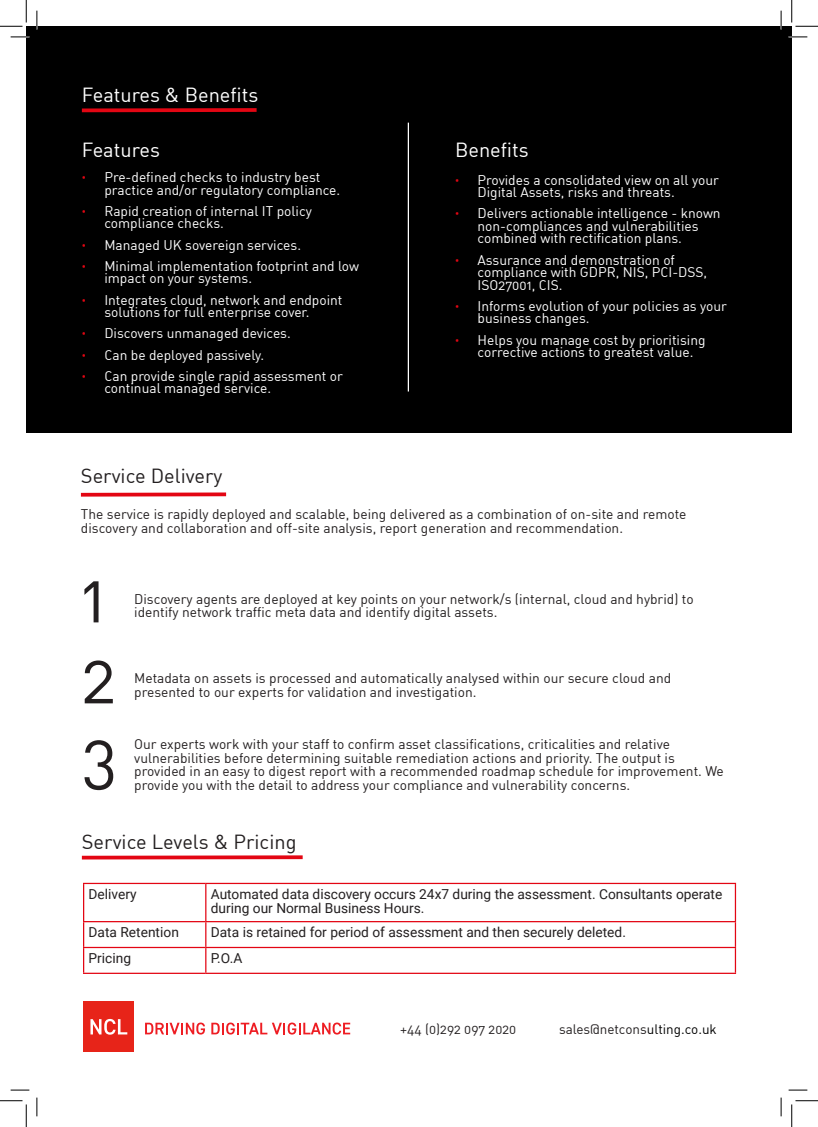
<style>
.page{position:relative;width:818px;height:1127px;background:#fff}
.page>*{position:absolute;margin:0;border:0;box-sizing:border-box;transform-origin:0 0}
.t1{font:68.75px "DIN Regular Alternate";color:#231f20}
.t2{font:20px "DIN Regular Alternate";color:#231f20}
.t3{font:20px "DIN Regular Alternate";color:#fff}
.t4{font:13.75px/12.5px "DIN Regular Alternate";color:#fff}
.t5{font:13.75px/13.8px "DIN Regular Alternate";color:#231f20}
.t6{font:13.75px/13.8px "Roboto";color:#231f20}
.t7{font:13.5px "DIN Regular Alternate";color:#231f20}
.s1{font-family:"Roboto";font-size:12.5px;color:#e30613}
.s2{color:#000}
</style>
<div class="page">
<div style="left:26px;top:26px;width:766px;height:406px;background:#000"></div>
<svg style="left:81px;top:108px;width:176px;height:5px"></svg>
<hr style="left:408px;top:123px;width:1px;height:268px;background:#fff">
<svg style="left:80px;top:492px;width:147px;height:5px"></svg>
<svg style="left:81px;top:855px;width:222px;height:5px"></svg>
<hr style="left:83px;top:920px;width:123px;height:2px;background:#e30613">
<hr style="left:206px;top:920px;width:530px;height:2px;background:#e30613">
<hr style="left:83px;top:946px;width:123px;height:1px;background:#e30613">
<hr style="left:206px;top:946px;width:530px;height:1px;background:#e30613">
<hr style="left:83px;top:882px;width:123px;height:1px;background:#e30613">
<hr style="left:83px;top:883px;width:1px;height:37px;background:#e30613">
<hr style="left:206px;top:882px;width:530px;height:1px;background:#e30613">
<hr style="left:205px;top:883px;width:1px;height:37px;background:#e30613">
<hr style="left:735px;top:883px;width:1px;height:37px;background:#e30613">
<svg style="left:83px;top:922px;width:1px;height:50px"></svg>
<svg style="left:205px;top:922px;width:1px;height:50px"></svg>
<svg style="left:735px;top:922px;width:1px;height:50px"></svg>
<hr style="left:83px;top:972px;width:123px;height:1px;background:#e30613">
<hr style="left:206px;top:972px;width:530px;height:1px;background:#e30613">
<div style="left:83px;top:1001px;width:50px;height:50px;background:#e72419"></div>
<svg style="left:90px;top:1019px;width:37px;height:15px"></svg>
<svg style="left:145px;top:1022px;width:60px;height:12px"></svg>
<svg style="left:211px;top:1022px;width:139px;height:12px"></svg>
<svg style="left:11px;top:36px;width:18px;height:2px"></svg>
<svg style="left:788px;top:36px;width:19px;height:2px"></svg>
<svg style="left:11px;top:1089px;width:18px;height:1px"></svg>
<svg style="left:788px;top:1089px;width:19px;height:1px"></svg>
<svg style="left:36px;top:11px;width:2px;height:18px"></svg>
<svg style="left:36px;top:1097px;width:2px;height:18px"></svg>
<svg style="left:780px;top:11px;width:2px;height:18px"></svg>
<svg style="left:780px;top:1097px;width:2px;height:18px"></svg>
<svg style="left:0;top:0;width:27px;height:27px"></svg>
<svg style="left:0;top:1100px;width:27px;height:26px"></svg>
<svg style="left:791px;top:0;width:27px;height:27px"></svg>
<svg style="left:791px;top:1100px;width:27px;height:26px"></svg>
<p class="t3" style="left:82px;top:82px;width:178px">Features &amp; Benefits</p>
<p class="t3" style="left:82px;top:137px;width:80px">Features</p>
<p class="t4" style="left:104px;top:170px;width:237px;text-indent:-22px"><span class="s1">•</span> Pre-defined checks to industry best practice and/or regulatory compliance.</p>
<p class="t4" style="left:104px;top:204px;width:209px;text-indent:-22px"><span class="s1">•</span> Rapid creation of internal IT policy compliance checks.</p>
<p class="t4" style="left:82px;top:238px;width:221px"><span class="s1">•</span> Managed UK sovereign services.</p>
<p class="t4" style="left:104px;top:259px;width:256px;text-indent:-22px"><span class="s1">•</span> Minimal implementation footprint and low impact on your systems.</p>
<p class="t4" style="left:104px;top:293px;width:240px;text-indent:-22px"><span class="s1">•</span> Integrates cloud, network and endpoint solutions for full enterprise cover.</p>
<p class="t4" style="left:82px;top:327px;width:210px"><span class="s1">•</span> Discovers unmanaged devices.</p>
<p class="t4" style="left:82px;top:348px;width:184px"><span class="s1">•</span> Can be deployed passively.</p>
<p class="t4" style="left:104px;top:369px;width:240px;text-indent:-22px"><span class="s1">•</span> Can provide single rapid assessment or continual managed service.</p>
<p class="t3" style="left:455px;top:137px;width:75px">Benefits</p>
<p class="t4" style="left:477px;top:173px;width:243px;text-indent:-22px"><span class="s1">•</span> Provides a consolidated view on all your<br>Digital Assets, risks and threats.</p>
<p class="t4" style="left:477px;top:207px;width:245px;text-indent:-22px"><span class="s1">•</span> Delivers actionable intelligence - known non-compliances and vulnerabilities combined with rectification plans.</p>
<p class="t4" style="left:477px;top:253px;width:231px;text-indent:-22px"><span class="s1">•</span> Assurance and demonstration of compliance with GDPR, NIS, PCI-DSS,<br>ISO27001, CIS.</p>
<p class="t4" style="left:477px;top:299px;width:251px;text-indent:-22px"><span class="s1">•</span> Informs evolution of your policies as your business changes.</p>
<p class="t4" style="left:477px;top:333px;width:229px;text-indent:-22px"><span class="s1">•</span> Helps you manage cost by prioritising corrective actions to greatest value.</p>
<p class="t2" style="left:81px;top:463px;width:143px">Service Delivery</p>
<p class="t5" style="left:81px;top:507px;width:607px">The service is rapidly deployed and scalable, being delivered as a combination of on-site and remote discovery and collaboration and off-site analysis, report generation and recommendation.</p>
<p class="t1" style="left:81px;top:554px;width:27px">1</p>
<p class="t1" style="left:82px;top:635px;width:36px">2</p>
<p class="t1" style="left:82px;top:713px;width:37px">3</p>
<p class="t5" style="left:134px;top:591px;width:561px">Discovery agents are deployed at key points on your network/s (internal, cloud and hybrid) to identify network traffic meta data and identify digital assets.</p>
<p class="t5" style="left:134px;top:670px;width:538px">Metadata on assets is processed and automatically analysed within our secure cloud and presented to our experts for validation and investigation.</p>
<p class="t5" style="left:134px;top:736px;width:591px">Our experts work with your staff to confirm asset classifications, criticalities and relative vulnerabilities before determining suitable remediation actions and priority. The output is provided in an easy to digest report with a recommended roadmap schedule for improvement. We provide you with the detail to address your compliance and vulnerability concerns.</p>
<p class="t2" style="left:82px;top:829px;width:216px">Service Levels &amp; Pricing</p>
<p class="t6" style="left:89px;top:886px;width:50px">Delivery</p>
<p class="t6" style="left:211px;top:886px;width:513px">Automated data discovery occurs 24x7 during the assessment. Consultants operate during our Normal Business Hours.</p>
<p class="t6" style="left:89px;top:924px;width:92px">Data Retention</p>
<p class="t6" style="left:211px;top:924px;width:417px">Data is retained for period of assessment and then securely deleted.</p>
<p class="t6" style="left:89px;top:950px;width:44px">Pricing</p>
<p class="t6" style="left:211px;top:950px;width:33px">P.O.A</p>
<p class="t7" style="left:400px;top:1020px;width:118px">+44 (0)292 097 2020</p>
<p class="t7" style="left:559px;top:1020px;width:159px">sales@netcons<span class="s2">ulting.co.uk</span></p>
</div>
